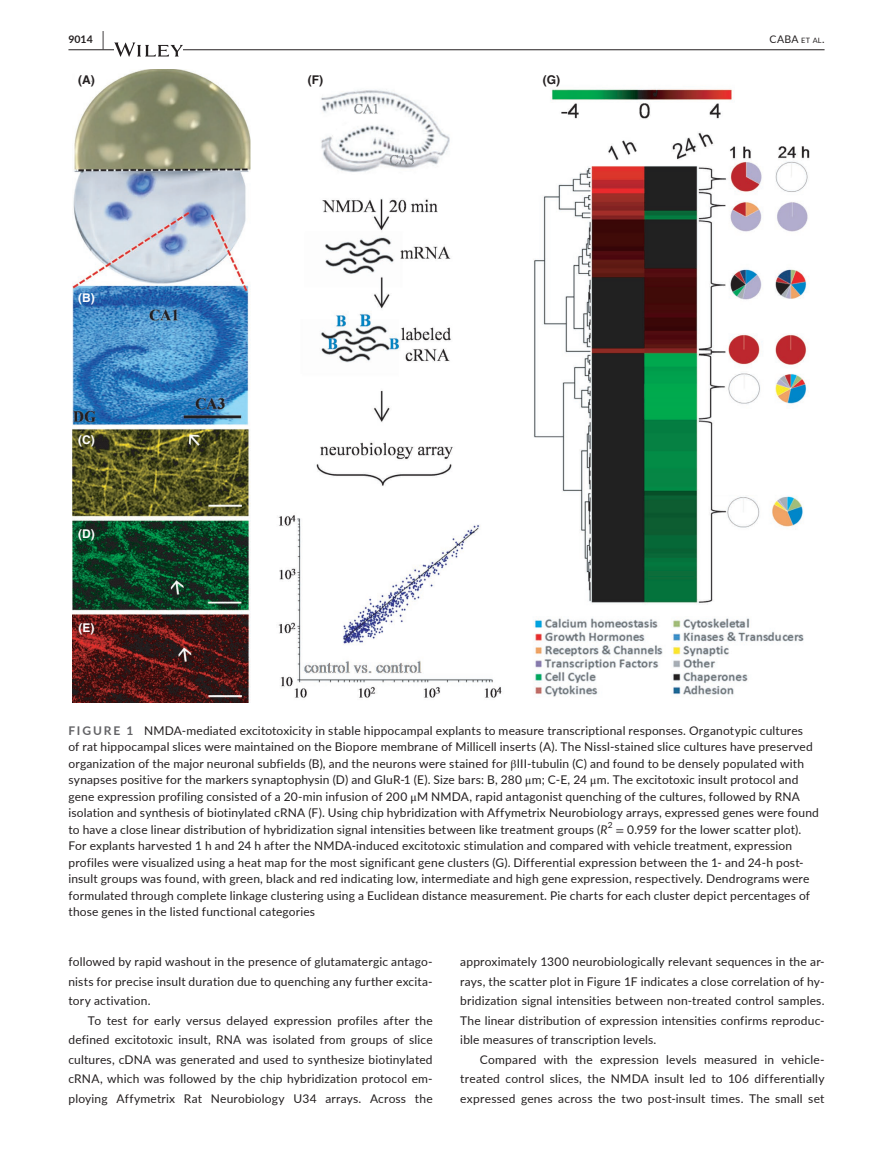
<style>
.page{position:relative;width:893px;height:1174px;background:#fff}
.page>*{position:absolute;margin:0;border:0;box-sizing:border-box;transform-origin:0 0}
.t1{font:12px/19.5px "Lato";letter-spacing:.015em;color:#231f20;text-align:justify}
.t2{font:700 12px "Helvetica";color:#fff}
.t3{font:700 12px "Helvetica";color:#231f20}
.t4{font:10.5px "Lato";color:#231f20}
.t5{font:700 10.5px "Lato";color:#231f20}
.t6{font:8.4px "Lato";color:#231f20}
.s1{font-size:19.5px}
.s2{font-size:7.35px}
.s3{font-weight:700;color:#636366}
.s4{font-family:"STIX"}
.s5{font-style:italic}
</style>
<div class="page">
<hr style="left:68px;top:49px;width:756px;height:1px;background:#231f20">
<svg style="left:114px;top:42px;width:69px;height:15px"></svg>
<img style="left:72px;top:69px;width:738px;height:633px">
<p class="t5" style="left:68px;top:31px;width:37px">9014 <span class="s1">|</span></p>
<p class="t4" style="left:770px;top:31px;width:56px">CABA <span class="s2">et al</span>.</p>
<p class="t3" style="left:78px;top:72px;width:18px">(A)</p>
<p class="t3" style="left:308px;top:72px;width:17px">(F)</p>
<p class="t3" style="left:543px;top:72px;width:19px">(G)</p>
<p class="t2" style="left:78px;top:290px;width:18px">(B)</p>
<p class="t2" style="left:78px;top:433px;width:18px">(C)</p>
<p class="t2" style="left:78px;top:526px;width:18px">(D)</p>
<p class="t2" style="left:78px;top:620px;width:17px">(E)</p>
<p class="t1" style="left:68px;top:721px;width:752px;line-height:16.5px;text-align:left"><span class="s3">FIGURE 1</span> NMDA-mediated excitotoxicity in stable hippocampal explants to measure transcriptional responses. Organotypic cultures<br>of rat hippocampal slices were maintained on the Biopore membrane of Millicell inserts (A). The Nissl-stained slice cultures have preserved organization of the major neuronal subfields (B), and the neurons were stained for <span class="s4">β</span>III-tubulin (C) and found to be densely populated with synapses positive for the markers synaptophysin (D) and GluR-1 (E). Size bars: B, 280 <span class="s4">μ</span>m; C-E, 24 <span class="s4">μ</span>m. The excitotoxic insult protocol and gene expression profiling consisted of a 20-min infusion of 200 <span class="s4">μ</span>M NMDA, rapid antagonist quenching of the cultures, followed by RNA isolation and synthesis of biotinylated cRNA (F). Using chip hybridization with Affymetrix Neurobiology arrays, expressed genes were found to have a close linear distribution of hybridization signal intensities between like treatment groups (<span class="s5">R</span></p>
<p class="t6" style="left:608px;top:819px;width:6px">2</p>
<p class="t1" style="left:68px;top:820px;width:743px;line-height:16.5px;text-align:left;text-indent:547px"><span class="s4">=</span> 0.959 for the lower scatter plot).<br>For explants harvested 1 h and 24 h after the NMDA-induced excitotoxic stimulation and compared with vehicle treatment, expression profiles were visualized using a heat map for the most significant gene clusters (G). Differential expression between the 1- and 24-h post&shy;insult groups was found, with green, black and red indicating low, intermediate and high gene expression, respectively. Dendrograms were formulated through complete linkage clustering using a Euclidean distance measurement. Pie charts for each cluster depict percentages of those genes in the listed functional categories</p>
<p class="t1" style="left:68px;top:951px;width:366px">followed by rapid washout in the presence of glutamatergic antago&shy;nists for precise insult duration due to quenching any further excita&shy;tory activation.</p>
<p class="t1" style="left:68px;top:1010px;width:366px;text-indent:20px">To test for early versus delayed expression profiles after the defined excitotoxic insult, RNA was isolated from groups of slice cultures, cDNA was generated and used to synthesize biotinylated cRNA, which was followed by the chip hybridization protocol em&shy;ploying Affymetrix Rat Neurobiology U34 arrays. Across the</p>
<p class="t1" style="left:460px;top:951px;width:366px">approximately 1300 neurobiologically relevant sequences in the ar&shy;rays, the scatter plot in Figure 1F indicates a close correlation of hy&shy;bridization signal intensities between non-treated control samples.<br>The linear distribution of expression intensities confirms reproduc&shy;ible measures of transcription levels.</p>
<p class="t1" style="left:460px;top:1049px;width:366px;text-indent:20px">Compared with the expression levels measured in vehicle&shy;treated control slices, the NMDA insult led to 106 differentially expressed genes across the two post-insult times. The small set</p>
</div>
